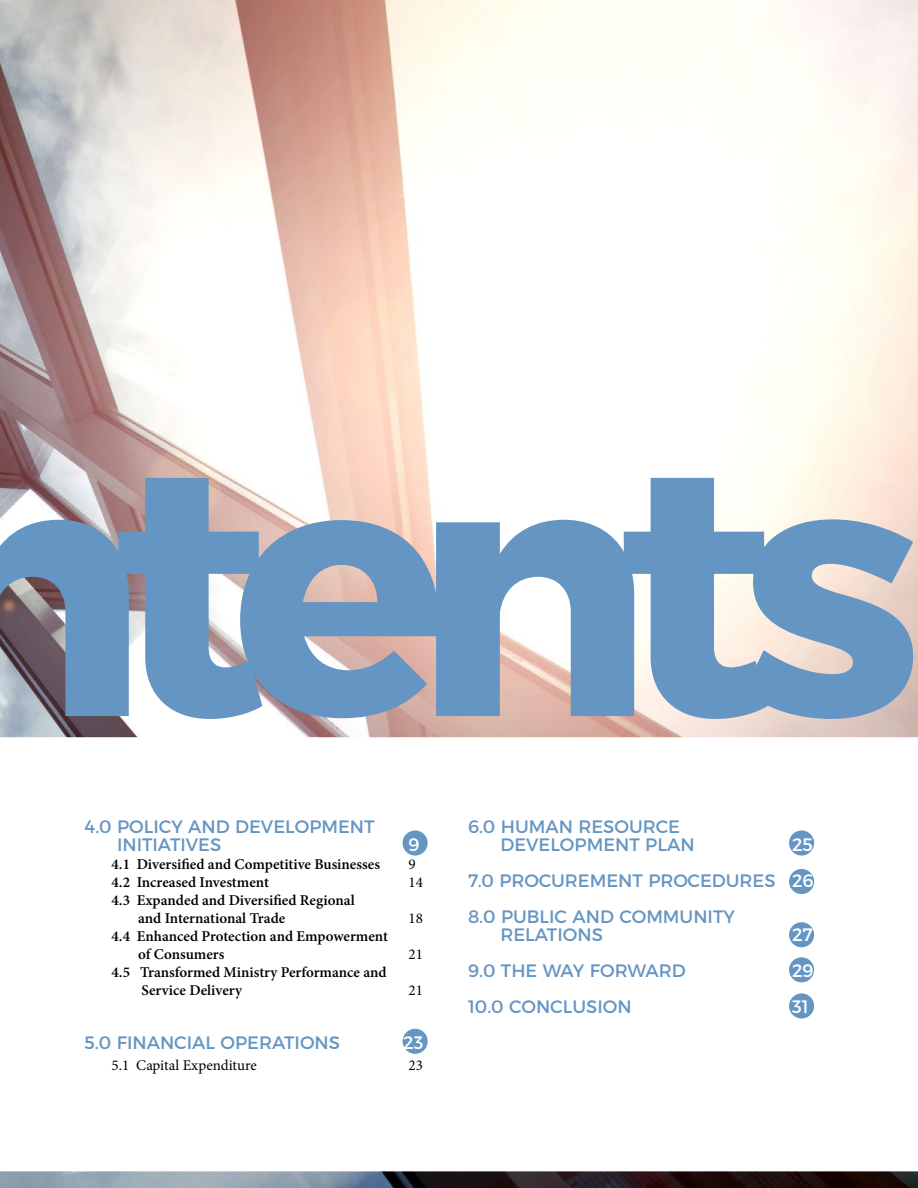
<style>
.page{position:relative;width:918px;height:1188px;background:#fff}
.page>*{position:absolute;margin:0;border:0;box-sizing:border-box;transform-origin:0 0}
.t1{font:700 358.2px "Montserrat";color:#6595c2}
.t2{font:18px/18px "Montserrat";color:#6595c2}
.t3{font:18px "Montserrat";color:#fff}
.t4{font:600 15px/18px "Minion Pro";color:#000}
.t5{font:15px "Minion Pro";color:#000}
.s1{color:#fff}
</style>
<div class="page">
<img style="left:0;top:0;width:918px;height:1188px">
<svg style="left:0;top:737px;width:918px;height:434px"></svg>
<div style="left:403px;top:830px;width:25px;height:26px;background:#6595c2;border-radius:50%"></div>
<div style="left:789px;top:830px;width:25px;height:26px;background:#6595c2;border-radius:50%"></div>
<div style="left:789px;top:869px;width:25px;height:25px;background:#6595c2;border-radius:50%"></div>
<div style="left:789px;top:922px;width:25px;height:25px;background:#6595c2;border-radius:50%"></div>
<div style="left:789px;top:957px;width:25px;height:25px;background:#6595c2;border-radius:50%"></div>
<div style="left:789px;top:993px;width:25px;height:25px;background:#6595c2;border-radius:50%"></div>
<div style="left:403px;top:1029px;width:25px;height:25px;background:#6595c2;border-radius:50%"></div>
<h1 class="t1" style="left:-94px;top:294px;width:1018px">ntents</h1>
<p class="t2" style="left:117px;top:816px;width:259px;text-indent:-32px">4.0 POLICY AND DEVELOPM ENT<br>I NITIATIVES</p>
<p class="t3" style="left:409px;top:830px;width:13px">9</p>
<p class="t4" style="left:112px;top:855px;width:270px">4.1 Diversified and Competitive Businesses</p>
<p class="t5" style="left:409px;top:854px;width:9px">9</p>
<p class="t4" style="left:112px;top:873px;width:159px">4.2 Increased Investment</p>
<p class="t5" style="left:409px;top:872px;width:16px">14</p>
<p class="t4" style="left:138px;top:891px;width:218px;text-indent:-27px">4.3 Expanded and Diversified Regional and International Trade</p>
<p class="t5" style="left:409px;top:908px;width:16px">18</p>
<p class="t4" style="left:138px;top:927px;width:251px;text-indent:-27px">4.4 Enhanced Protection and Empowerment of Consumers</p>
<p class="t4" style="left:141px;top:963px;width:247px;text-indent:-30px">4.5 Transformed Ministry Performance and<br>Service Delivery</p>
<p class="t5" style="left:409px;top:944px;width:16px">21</p>
<p class="t5" style="left:409px;top:980px;width:16px">21</p>
<p class="t2" style="left:85px;top:1032px;width:257px">5.0 FI NANCIAL OPERATIONS</p>
<p class="t3" style="left:403px;top:1028px;width:22px">23</p>
<p class="t5" style="left:112px;top:1055px;width:147px">5.1 Capital Expenditure</p>
<p class="t5" style="left:409px;top:1055px;width:16px">23</p>
<p class="t2" style="left:500px;top:816px;width:196px;text-indent:-32px">6.0 HUMAN RESOURCE<br>DEVELOPM ENT PLAN</p>
<p class="t2" style="left:468px;top:825px;width:347px;line-height:36px;text-align:justify;text-indent:324px"><span class="s1">25<br></span>7.0 PROCUREM ENT PROCEDURES <span class="s1">26<br></span>8.0 PUBLIC AND COMM UNITY</p>
<p class="t2" style="left:500px;top:924px;width:104px">RELATIONS</p>
<p class="t3" style="left:792px;top:920px;width:22px">27</p>
<p class="t2" style="left:468px;top:960px;width:219px">9.0 TH E WAY FORWARD</p>
<p class="t3" style="left:792px;top:956px;width:23px">29</p>
<p class="t2" style="left:468px;top:996px;width:165px">10.0 CONCLUSION</p>
<p class="t3" style="left:792px;top:992px;width:18px">31</p>
</div>
